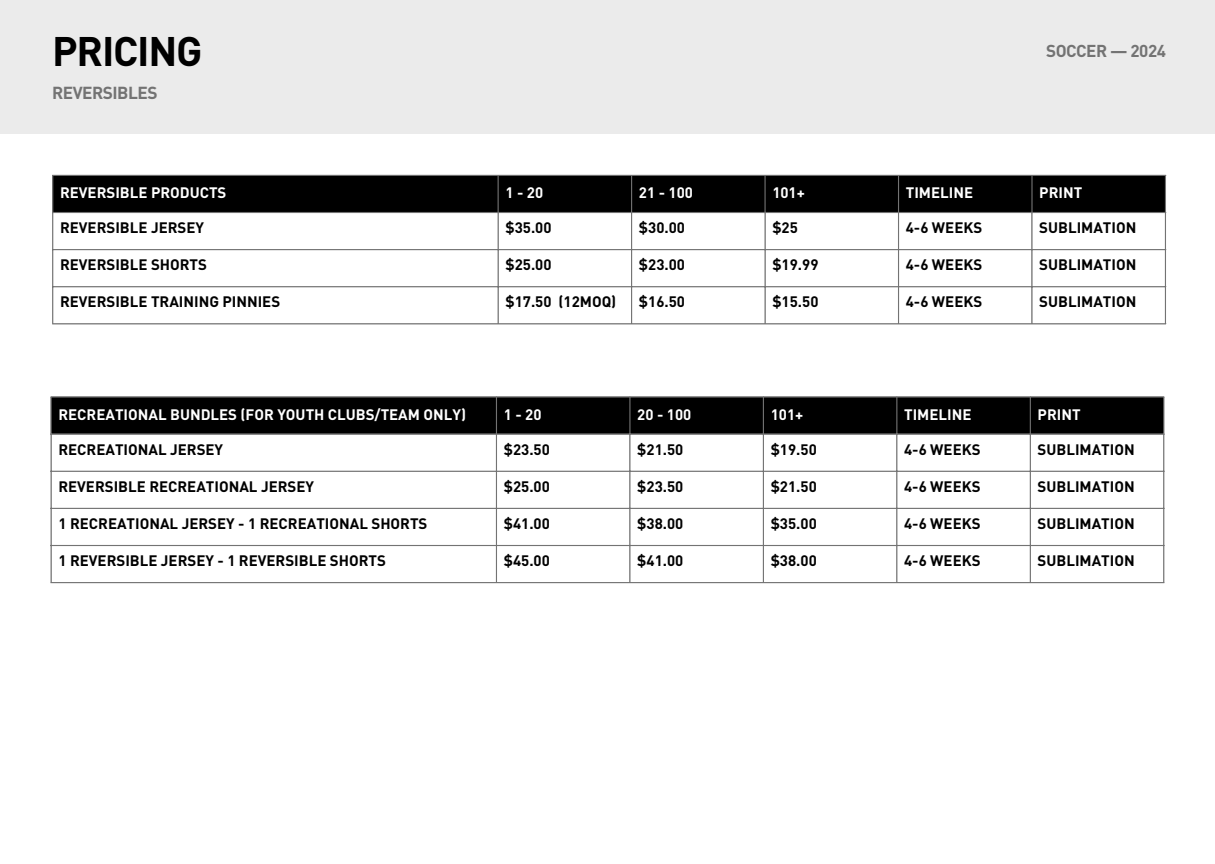
<style>
.page{position:relative;width:1215px;height:864px;background:#fff}
.page>*{position:absolute;margin:0;border:0;box-sizing:border-box;transform-origin:0 0}
.t1{font:700 40.8px "DIN Pro";letter-spacing:-.03em;color:#000}
.t2{font:700 17.25px "DIN Pro";letter-spacing:-.03em;color:#737373}
.t3{font:700 17.1px "DIN Pro";letter-spacing:-.03em;color:#737373}
.t4{font:700 15px "DIN Pro";color:#000}
.t5{font:700 15px "DIN Pro";color:#fff}
</style>
<div class="page">
<div style="left:0;top:0;width:1215px;height:133px;background:#ebebeb"></div>
<div style="left:53px;top:176px;width:1112px;height:36px;background:#000"></div>
<svg style="left:53px;top:213px;width:1112px;height:110px"></svg>
<hr style="left:52px;top:176px;width:1px;height:147px;background:#737373">
<hr style="left:498px;top:176px;width:1px;height:147px;background:#737373">
<hr style="left:631px;top:176px;width:1px;height:147px;background:#737373">
<hr style="left:765px;top:176px;width:1px;height:147px;background:#737373">
<hr style="left:898px;top:176px;width:1px;height:147px;background:#737373">
<hr style="left:1031px;top:176px;width:2px;height:147px;background:#737373">
<hr style="left:1165px;top:176px;width:1px;height:147px;background:#737373">
<hr style="left:52px;top:175px;width:1114px;height:1px;background:#737373">
<hr style="left:52px;top:212px;width:1114px;height:1px;background:#737373">
<hr style="left:52px;top:249px;width:1114px;height:1px;background:#737373">
<hr style="left:52px;top:286px;width:1114px;height:1px;background:#737373">
<hr style="left:52px;top:323px;width:1114px;height:1px;background:#737373">
<div style="left:52px;top:398px;width:1111px;height:36px;background:#000"></div>
<svg style="left:52px;top:435px;width:1111px;height:147px"></svg>
<hr style="left:51px;top:398px;width:1px;height:184px;background:#737373">
<hr style="left:496px;top:398px;width:1px;height:184px;background:#737373">
<hr style="left:629px;top:398px;width:2px;height:184px;background:#737373">
<hr style="left:763px;top:398px;width:1px;height:184px;background:#737373">
<hr style="left:896px;top:398px;width:1px;height:184px;background:#737373">
<hr style="left:1030px;top:398px;width:1px;height:184px;background:#737373">
<hr style="left:1163px;top:398px;width:1px;height:184px;background:#737373">
<hr style="left:51px;top:396px;width:1113px;height:2px;background:#737373">
<hr style="left:51px;top:434px;width:1113px;height:1px;background:#737373">
<hr style="left:51px;top:471px;width:1113px;height:1px;background:#737373">
<hr style="left:51px;top:508px;width:1113px;height:1px;background:#737373">
<hr style="left:51px;top:545px;width:1113px;height:1px;background:#737373">
<hr style="left:51px;top:582px;width:1113px;height:1px;background:#737373">
<h1 class="t1" style="left:52px;top:24px;width:152px">PRICING</h1>
<p class="t3" style="left:1046px;top:39px;width:121px">SOCCER — 2024</p>
<p class="t2" style="left:52px;top:81px;width:107px">REVERSIBLES</p>
<p class="t5" style="left:60px;top:183px;width:168px">REVERSIBLE PRODUCTS</p>
<p class="t5" style="left:505px;top:183px;width:39px">1-20</p>
<p class="t5" style="left:639px;top:183px;width:56px">21 - 100</p>
<p class="t5" style="left:772px;top:183px;width:34px">101+</p>
<p class="t5" style="left:906px;top:183px;width:69px">TIMELINE</p>
<p class="t5" style="left:1039px;top:183px;width:45px">PRINT</p>
<p class="t4" style="left:60px;top:217px;width:145px">REVERSIBLE JERSEY</p>
<p class="t4" style="left:505px;top:217px;width:48px">$35.00</p>
<p class="t4" style="left:639px;top:217px;width:48px">$30.00</p>
<p class="t4" style="left:772px;top:217px;width:27px">$25</p>
<p class="t4" style="left:906px;top:217px;width:78px">4-6 WEEKS</p>
<p class="t4" style="left:1039px;top:217px;width:99px">SUBLIMATION</p>
<p class="t4" style="left:60px;top:254px;width:148px">REVERSIBLE SHORTS</p>
<p class="t4" style="left:505px;top:254px;width:48px">$25.00</p>
<p class="t4" style="left:639px;top:254px;width:48px">$23.00</p>
<p class="t4" style="left:772px;top:254px;width:48px">$19.99</p>
<p class="t4" style="left:906px;top:254px;width:78px">4-6 WEEKS</p>
<p class="t4" style="left:1039px;top:254px;width:99px">SUBLIMATION</p>
<p class="t4" style="left:60px;top:292px;width:222px">REVERSIBLE TRAINING PINNIES</p>
<p class="t4" style="left:505px;top:292px;width:112px">$17.50 (12MOQ)</p>
<p class="t4" style="left:639px;top:292px;width:48px">$16.50</p>
<p class="t4" style="left:772px;top:292px;width:48px">$15.50</p>
<p class="t4" style="left:906px;top:292px;width:78px">4-6 WEEKS</p>
<p class="t4" style="left:1039px;top:292px;width:99px">SUBLIMATION</p>
<p class="t5" style="left:58px;top:404px;width:409px">RECREATIONAL BUNDLES (FOR YOUTH CLUBS/TEAM ONLY)</p>
<p class="t5" style="left:504px;top:404px;width:39px">1-20</p>
<p class="t5" style="left:637px;top:404px;width:56px">20 - 100</p>
<p class="t5" style="left:771px;top:404px;width:34px">101+</p>
<p class="t5" style="left:904px;top:404px;width:69px">TIMELINE</p>
<p class="t5" style="left:1038px;top:404px;width:45px">PRINT</p>
<p class="t4" style="left:58px;top:439px;width:166px">RECREATIONAL JERSEY</p>
<p class="t4" style="left:504px;top:439px;width:48px">$23.50</p>
<p class="t4" style="left:637px;top:439px;width:48px">$21.50</p>
<p class="t4" style="left:771px;top:439px;width:48px">$19.50</p>
<p class="t4" style="left:904px;top:439px;width:78px">4-6 WEEKS</p>
<p class="t4" style="left:1038px;top:439px;width:99px">SUBLIMATION</p>
<p class="t4" style="left:58px;top:476px;width:257px">REVERSIBLE RECREATIONAL JERSEY</p>
<p class="t4" style="left:504px;top:476px;width:48px">$25.00</p>
<p class="t4" style="left:637px;top:476px;width:48px">$23.50</p>
<p class="t4" style="left:771px;top:476px;width:48px">$21.50</p>
<p class="t4" style="left:904px;top:476px;width:78px">4-6 WEEKS</p>
<p class="t4" style="left:1038px;top:476px;width:99px">SUBLIMATION</p>
<p class="t4" style="left:58px;top:513px;width:371px">1 RECREATIONAL JERSEY - 1 RECREATIONAL SHORTS</p>
<p class="t4" style="left:504px;top:513px;width:48px">$41.00</p>
<p class="t4" style="left:637px;top:513px;width:48px">$38.00</p>
<p class="t4" style="left:771px;top:513px;width:48px">$35.00</p>
<p class="t4" style="left:904px;top:513px;width:78px">4-6 WEEKS</p>
<p class="t4" style="left:1038px;top:513px;width:99px">SUBLIMATION</p>
<p class="t4" style="left:58px;top:550px;width:329px">1 REVERSIBLE JERSEY - 1 REVERSIBLE SHORTS</p>
<p class="t4" style="left:504px;top:550px;width:48px">$45.00</p>
<p class="t4" style="left:637px;top:550px;width:48px">$41.00</p>
<p class="t4" style="left:771px;top:550px;width:48px">$38.00</p>
<p class="t4" style="left:904px;top:550px;width:78px">4-6 WEEKS</p>
<p class="t4" style="left:1038px;top:550px;width:99px">SUBLIMATION</p>
</div>
